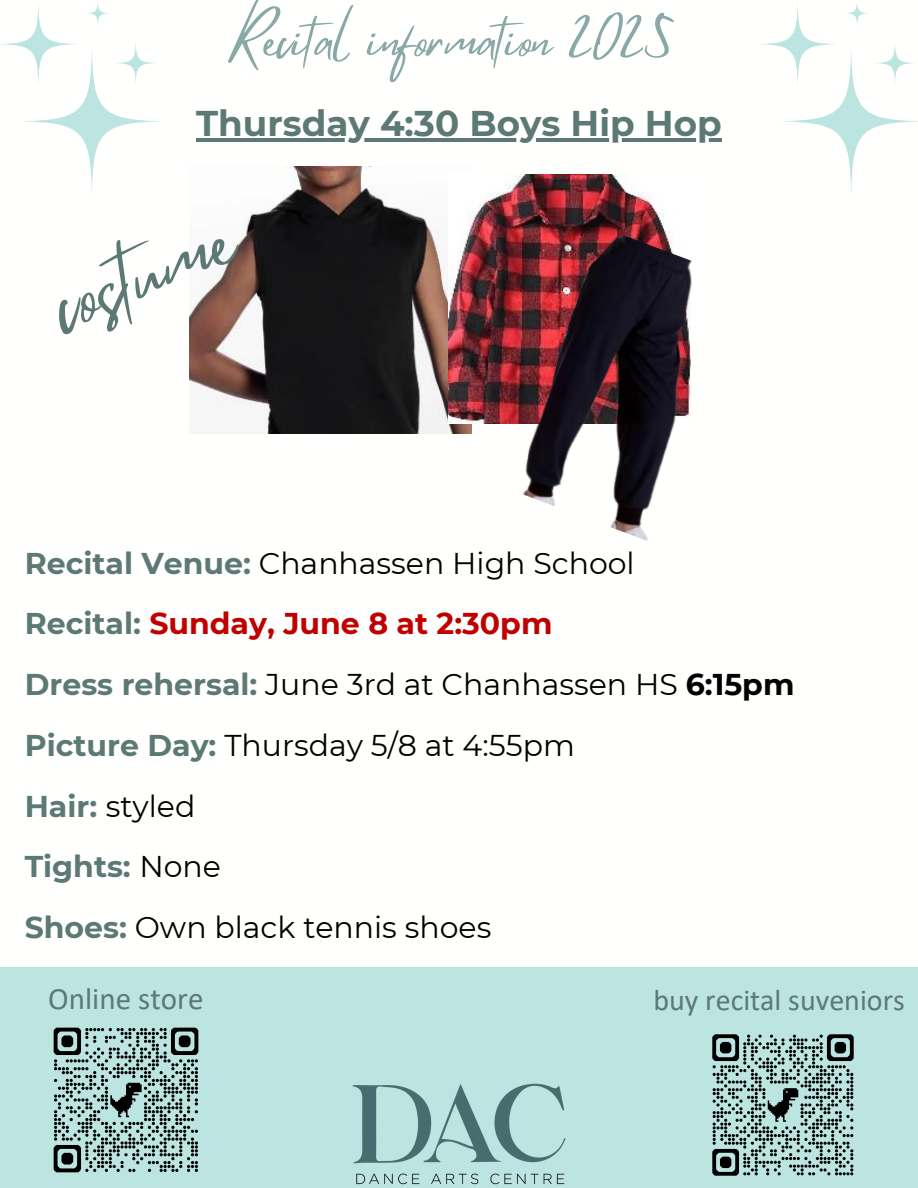
<style>
.page{position:relative;width:918px;height:1188px;background:#fff}
.page>*{position:absolute;margin:0;border:0;box-sizing:border-box;transform-origin:0 0}
.t1{font:79.05px "Mistrully";color:#5d7975}
.t2{font:50.25px "Mistrully";color:#89a9a8}
.t3{font:700 35.7px "Montserrat";color:#5d7975}
.t4{font:31.05px "Calibri";color:#5d7975}
.t5{font:30px "Montserrat";color:#000}
.t6{font:700 30px "Montserrat";color:#c00000}
.t7{font:30px "Calibri";color:#5d7975}
.t8{font:700 30px "Montserrat";color:#5d7975}
.s1{font-weight:700;color:#5d7975}
.s2{color:#5d7975}
.s3{font-weight:700}
.s4{font-weight:400;color:#000}
</style>
<div class="page">
<svg style="left:0;top:2px;width:159px;height:191px"></svg>
<svg style="left:760px;top:2px;width:158px;height:191px"></svg>
<hr style="left:196px;top:138px;width:526px;height:3px;background:#5d7975">
<img style="left:189px;top:167px;width:283px;height:266px">
<img style="left:449px;top:174px;width:215px;height:250px">
<img style="left:501px;top:226px;width:191px;height:315px">
<div style="left:0;top:967px;width:918px;height:221px;background:#bce4e1"></div>
<img style="left:352px;top:1083px;width:214px;height:102px">
<img style="left:53px;top:1027px;width:146px;height:146px">
<img style="left:712px;top:1034px;width:142px;height:142px">
<p class="t2" style="left:229px;top:0;width:446px">Recital information 2025</p>
<p class="t3" style="left:196px;top:101px;width:527px">Thursday 4:30 Boys Hip Hop</p>
<p class="t1" style="left:33px;top:248px;width:189px;rotate:-22deg">costume</p>
<p class="t5" style="left:25px;top:544px;width:611px"><span class="s1">Recital Venue:</span> Chanhassen High School</p>
<h1 class="t6" style="left:25px;top:605px;width:529px"><span class="s2">Recital:</span> Sunday, June 8 at 2:30pm</h1>
<p class="t5" style="left:25px;top:666px;width:771px"><span class="s1">Dress rehersal:</span> June 3rd at Chanhassen HS <span class="s3">6:15pm</span></p>
<p class="t5" style="left:25px;top:727px;width:552px"><span class="s1">Picture Day:</span> Thursday 5/8 at 4:55pm</p>
<p class="t5" style="left:25px;top:787px;width:172px"><span class="s1">Hair:</span> styled</p>
<p class="t8" style="left:25px;top:848px;width:198px">Tights: <span class="s4">None</span></p>
<h4 class="t5" style="left:25px;top:909px;width:468px"><span class="s1">Shoes:</span> Own black tennis shoes</h4>
<p class="t4" style="left:48px;top:986px;width:157px">Online store</p>
<p class="t7" style="left:653px;top:988px;width:253px">buy recital suveniors</p>
</div>
